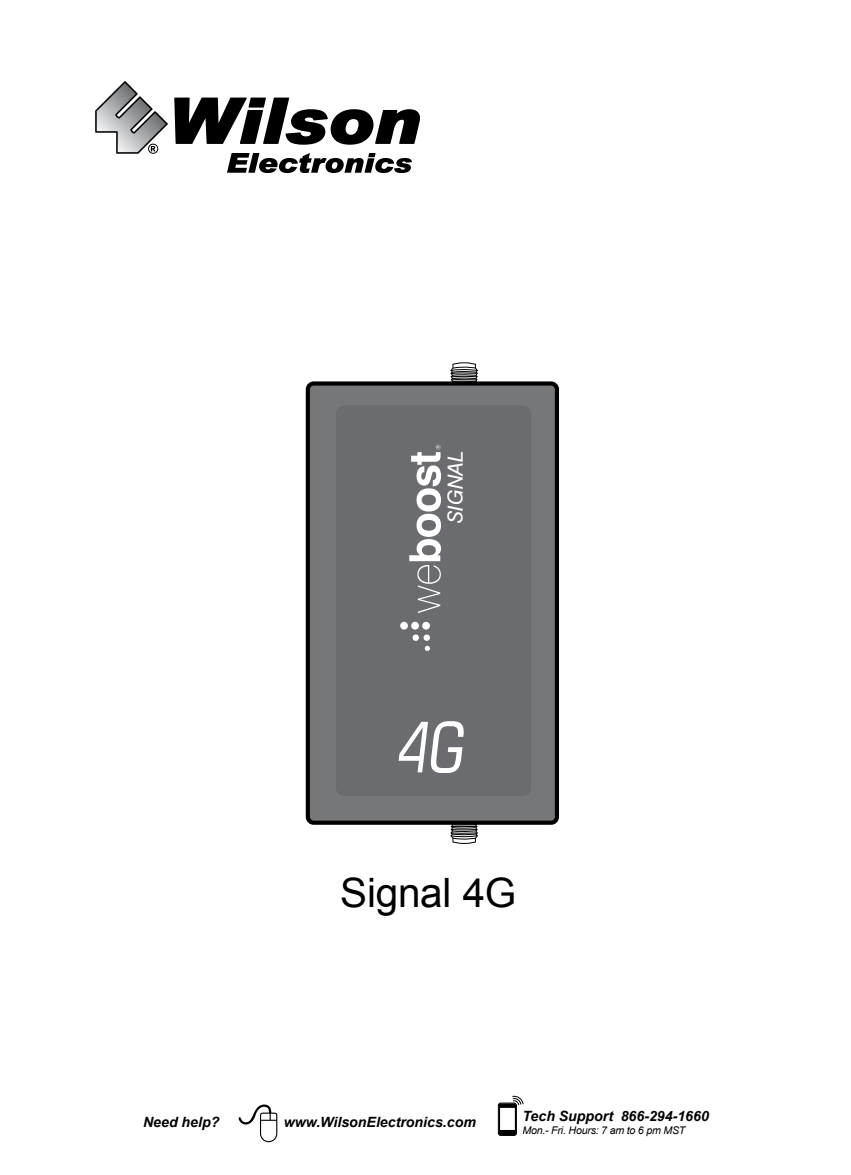
<style>
.page{position:relative;width:851px;height:1175px;background:#fff}
.page>*{position:absolute;margin:0;border:0;box-sizing:border-box;transform-origin:0 0}
.t1{font:40.5px "Arial";letter-spacing:-.01em;color:#000}
.t2{font:italic 20.93px "Swiss 721 BT";color:#fff}
.t3{font:italic 700 14.17px "Arial";color:#000}
.t4{font:italic 10.58px "Arial";letter-spacing:-.02em;color:#000}
.t5{font:300 6.75px "Swiss 721 BT";color:#fff}
</style>
<div class="page">
<div style="left:308px;top:383px;width:249px;height:439px;background:#757779;border-radius:6px"></div>
<div style="left:306px;top:381px;width:253px;height:443px;border:4px solid #000;border-radius:6px"></div>
<svg style="left:450px;top:362px;width:28px;height:21px"></svg>
<svg style="left:450px;top:822px;width:28px;height:22px"></svg>
<div style="left:336px;top:405px;width:195px;height:391px;background:#6b6c6f;border-radius:8px"></div>
<svg style="left:409px;top:452px;width:32px;height:161px"></svg>
<svg style="left:425px;top:646px;width:5px;height:5px"></svg>
<div style="left:423px;top:634px;width:7px;height:7px;background:#fff;border-radius:50%"></div>
<div style="left:412px;top:634px;width:7px;height:7px;background:#fff;border-radius:50%"></div>
<div style="left:411px;top:622px;width:8px;height:7px;background:#fff;border-radius:50%"></div>
<div style="left:400px;top:622px;width:8px;height:7px;background:#fff;border-radius:50%"></div>
<div style="left:422px;top:622px;width:8px;height:7px;background:#fff;border-radius:50%"></div>
<svg style="left:398px;top:721px;width:66px;height:52px"></svg>
<svg style="left:498px;top:1095px;width:26px;height:40px"></svg>
<svg style="left:239px;top:1104px;width:38px;height:38px"></svg>
<svg style="left:227px;top:153px;width:185px;height:20px"></svg>
<svg style="left:174px;top:98px;width:246px;height:47px"></svg>
<svg style="left:95px;top:81px;width:73px;height:73px"></svg>
<p class="t5" style="left:434px;top:450px;width:7px;rotate:-90deg">®</p>
<h2 class="t2" style="left:442px;top:523px;width:74px;rotate:-90deg">SIGNAL</h2>
<h1 class="t1" style="left:340px;top:866px;width:177px">Signal 4G</h1>
<p class="t3" style="left:143px;top:1112px;width:78px">Need help?</p>
<p class="t3" style="left:284px;top:1112px;width:194px">www.WilsonElectronics.com</p>
<p class="t3" style="left:522px;top:1106px;width:188px">Tech Support 866-294-1660</p>
<p class="t4" style="left:522px;top:1123px;width:164px">Mon.- Fri. Hours: 7 am to 6 pm MST</p>
</div>
